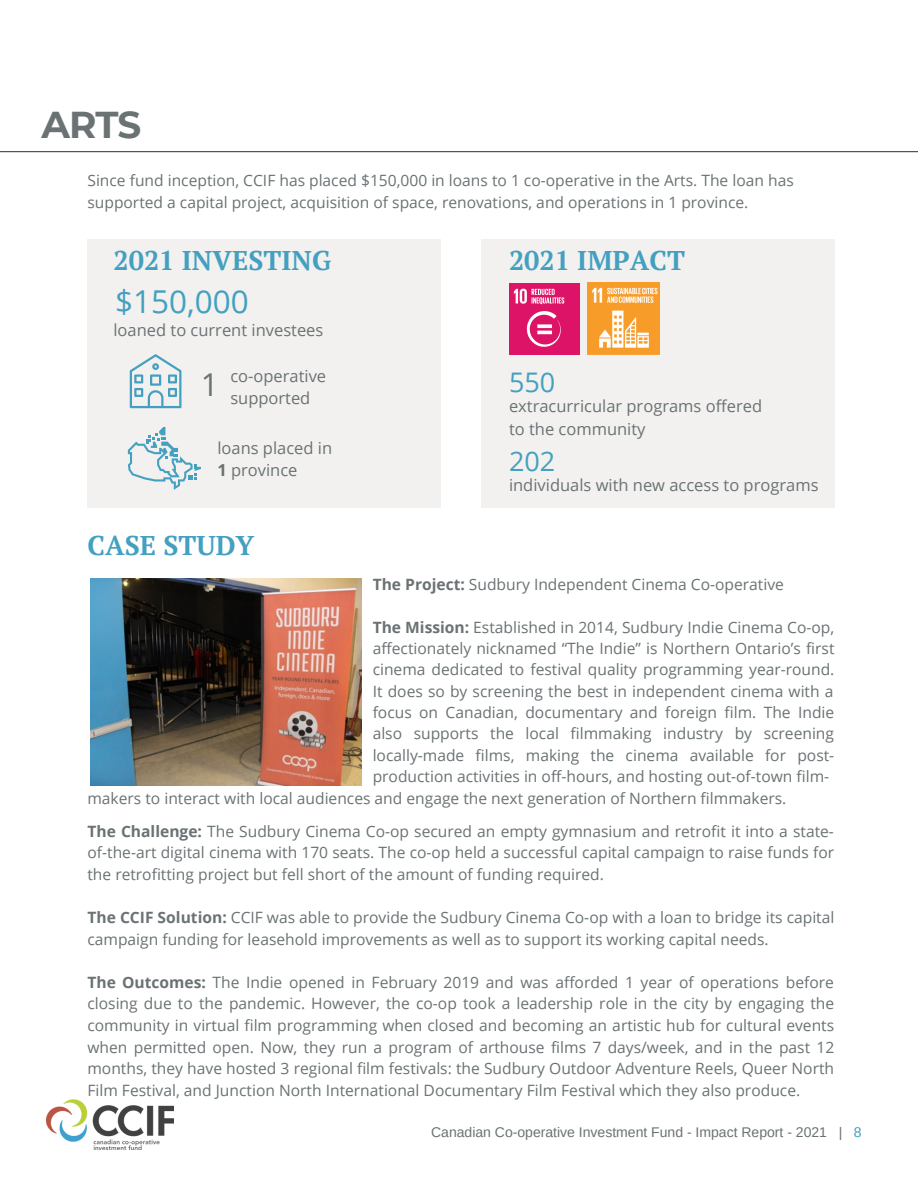
<style>
.page{position:relative;width:918px;height:1188px;background:#fff}
.page>*{position:absolute;margin:0;border:0;box-sizing:border-box;transform-origin:0 0}
.t1{font:700 37.35px "Montserrat";color:#6a7274}
.t2{font:31.5px "Open Sans";color:#44a0c0}
.t3{font:31.5px "Open Sans";color:#6a7274}
.t4{font:700 27px "PT Serif";color:#44a0c0}
.t5{font:27px "Open Sans";color:#44a0c0}
.t6{font:16.5px/22.5px "Open Sans";color:#6a7274}
.t7{font:15.6px/21.3px "Open Sans";color:#6a7274}
.t8{font:13.95px "Arimo";color:#6a7274}
.s1{font-weight:700}
.s2{color:#44a0c0}
</style>
<div class="page">
<svg style="left:0;top:151px;width:918px;height:2px;background:#969696"></svg>
<img style="left:46px;top:1099px;width:128px;height:51px">
<img style="left:90px;top:578px;width:272px;height:207px">
<div style="left:482px;top:239px;width:353px;height:269px;background:#f2f1ef"></div>
<img style="left:509px;top:284px;width:71px;height:71px">
<img style="left:587px;top:283px;width:72px;height:72px">
<div style="left:87px;top:239px;width:354px;height:269px;background:#f2f1ef"></div>
<svg style="left:130px;top:354px;width:51px;height:54px"></svg>
<svg style="left:128px;top:427px;width:73px;height:63px"></svg>
<h1 class="t1" style="left:42px;top:102px;width:101px">ARTS</h1>
<p class="t7" style="left:87px;top:169px;width:708px">Since fund inception, CCIF has placed $150,000 in loans to 1 co-operative in the Arts. The loan has supported a capital project, acquisition of space, renovations, and operations in 1 province.</p>
<h3 class="t4" style="left:113px;top:242px;width:219px">2021 INVESTING</h3>
<h2 class="t2" style="left:115px;top:280px;width:135px">$150,000</h2>
<p class="t6" style="left:113px;top:319px;width:211px">loaned to current investees</p>
<h2 class="t3" style="left:201px;top:362px;width:19px">1</h2>
<p class="t6" style="left:230px;top:364px;width:97px">co-operative supported</p>
<p class="t6" style="left:217px;top:436px;width:116px">loans placed in<br><span class="s1">1</span> province</p>
<h3 class="t4" style="left:87px;top:527px;width:169px">CASE STUDY</h3>
<h3 class="t4" style="left:509px;top:242px;width:178px">2021 IMPACT</h3>
<h3 class="t5" style="left:509px;top:363px;width:48px">550</h3>
<p class="t6" style="left:509px;top:394px;width:255px">extracurricular programs offered to the community</p>
<h3 class="t5" style="left:509px;top:442px;width:48px">202</h3>
<p class="t6" style="left:509px;top:474px;width:311px">individuals with new access to programs</p>
<p class="t7" style="left:373px;top:573px;width:413px"><span class="s1">The Project:</span> Sudbury Independent Cinema Co-operative</p>
<p class="t7" style="left:373px;top:616px;width:463px;text-align:justify"><span class="s1">The Mission:</span> Established in 2014, Sudbury Indie Cinema Co-op, affectionately nicknamed “The Indie” is Northern Ontario’s first cinema dedicated to festival quality programming year-round.<br>It does so by screening the best in independent cinema with a focus on Canadian, documentary and foreign film. The Indie also supports the local filmmaking industry by screening locally-made films, making the cinema available for post&shy;production activities in off-hours, and hosting out-of-town film-</p>
<p class="t7" style="left:87px;top:782px;width:748px;line-height:32.4px">makers to interact with local audiences and engage the next generation of Northern filmmakers.<br><span class="s1">The Challenge:</span> The Sudbury Cinema Co-op secured an empty gymnasium and retrofit it into a state-</p>
<p class="t7" style="left:87px;top:841px;width:748px">of-the-art digital cinema with 170 seats. The co-op held a successful capital campaign to raise funds for the retrofitting project but fell short of the amount of funding required.</p>
<p class="t7" style="left:87px;top:906px;width:748px"><span class="s1">The CCIF Solution:</span> CCIF was able to provide the Sudbury Cinema Co-op with a loan to bridge its capital campaign funding for leasehold improvements as well as to support its working capital needs.</p>
<p class="t7" style="left:87px;top:971px;width:748px;text-align:justify"><span class="s1">The Outcomes:</span> The Indie opened in February 2019 and was afforded 1 year of operations before closing due to the pandemic. However, the co-op took a leadership role in the city by engaging the community in virtual film programming when closed and becoming an artistic hub for cultural events when permitted open. Now, they run a program of arthouse films 7 days/week, and in the past 12 months, they have hosted 3 regional film festivals: the Sudbury Outdoor Adventure Reels, Queer North Film Festival, and Junction North International Documentary Film Festival which they also produce.</p>
<p class="t8" style="left:431px;top:1124px;width:432px">Canadian Co-operative Investment Fund - Impact Report - 2021 | <span class="s2">8</span></p>
</div>
